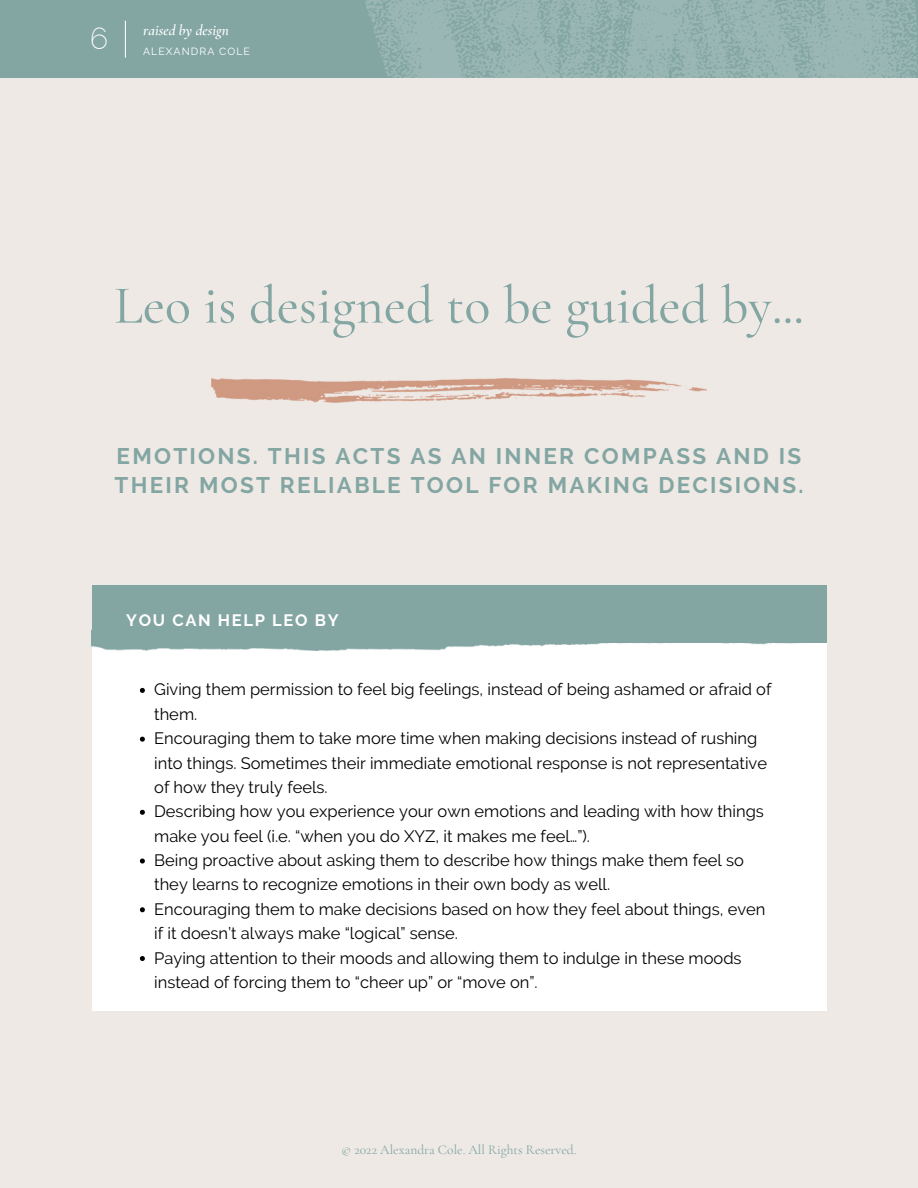
<style>
.page{position:relative;width:918px;height:1188px;background:#fff}
.page>*{position:absolute;margin:0;border:0;box-sizing:border-box;transform-origin:0 0}
.t1{font:500 54px "Cormorant Garamond";color:#83a6a3}
.t2{font:200 30px "Raleway";color:#fff}
.t3{font:700 22.5px/29.2px "Raleway";letter-spacing:.1em;color:#83a6a3}
.t4{font:16.5px/24.5px "Raleway";color:#000}
.t5{font:700 16.5px "Raleway";letter-spacing:.1em;color:#fff}
.t6{font:italic 600 15px "Cormorant Garamond";color:#fff}
.t7{font:13.5px "Cormorant Garamond";color:#83a6a3}
.t8{font:10.5px "Raleway";letter-spacing:.1em;color:#fff}
</style>
<div class="page">
<div style="left:0;top:78px;width:918px;height:1110px;background:#eee9e5"></div>
<div style="left:0;top:0;width:918px;height:78px;background:#83a6a3"></div>
<hr style="left:125px;top:21px;width:1px;height:36px;background:#fff">
<img style="left:365px;top:0;width:553px;height:78px">
<div style="left:92px;top:618px;width:734px;height:392px;background:#fff"></div>
<img style="left:92px;top:643px;width:707px;height:8px">
<svg style="left:140px;top:688px;width:5px;height:5px"></svg>
<svg style="left:140px;top:737px;width:5px;height:5px"></svg>
<svg style="left:140px;top:810px;width:5px;height:5px"></svg>
<svg style="left:140px;top:859px;width:5px;height:5px"></svg>
<svg style="left:140px;top:907px;width:5px;height:5px"></svg>
<svg style="left:140px;top:956px;width:5px;height:5px"></svg>
<div style="left:92px;top:585px;width:734px;height:58px;background:#83a6a3"></div>
<img style="left:211px;top:378px;width:495px;height:24px">
<h2 class="t2" style="left:90px;top:20px;width:19px">6</h2>
<p class="t6" style="left:143px;top:21px;width:87px">raised by design</p>
<p class="t8" style="left:143px;top:45px;width:108px">ALEXANDRA COLE</p>
<h1 class="t1" style="left:114px;top:273px;width:692px">Leo is designed to be guided by...</h1>
<h3 class="t3" style="left:115px;top:441px;width:690px">EMOTIONS. THIS ACTS AS AN INNER COMPASS AND IS<br>THEIR MOST RELIABLE TOOL FOR MAKING DECISIONS.</h3>
<p class="t5" style="left:126px;top:611px;width:214px">YOU CAN HELP LEO BY</p>
<p class="t4" style="left:154px;top:677px;width:619px">Giving them permission to feel big feelings, instead of being ashamed or afraid of them.<br>Encouraging them to take more time when making decisions instead of rushing into things. Sometimes their immediate emotional response is not representative of how they truly feels.<br>Describing how you experience your own emotions and leading with how things make you feel (i.e. “when you do XYZ, it makes me feel…”).<br>Being proactive about asking them to describe how things make them feel so they learns to recognize emotions in their own body as well.<br>Encouraging them to make decisions based on how they feel about things, even if it doesn’t always make “logical” sense.<br>Paying attention to their moods and allowing them to indulge in these moods instead of forcing them to “cheer up” or “move on”.</p>
<p class="t7" style="left:342px;top:1141px;width:236px">© 2022 Alexandra Cole. All Rights Reserved.</p>
</div>
